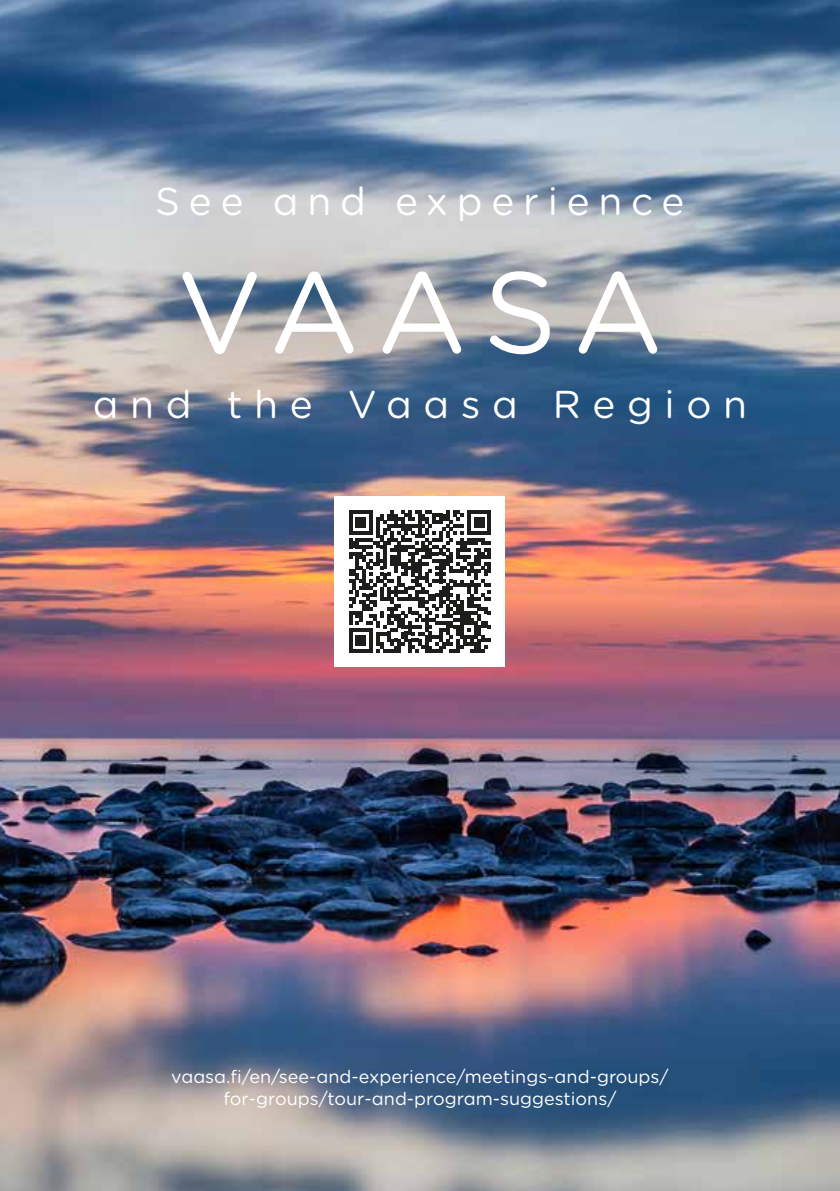
<style>
.page{position:relative;width:840px;height:1191px;background:#fff}
.page>*{position:absolute;margin:0;border:0;box-sizing:border-box;transform-origin:0 0}
.t1{font:115.2px "Gotham Rounded";letter-spacing:.14em;color:#fff}
.t2{font:38.8px "Gotham Rounded";letter-spacing:.3em;color:#fff}
.t3{font:38.8px "Gotham Rounded";letter-spacing:.235em;color:#fff}
.t4{font:18px/21.6px "Gotham Rounded";color:#fff;text-align:center}
</style>
<div class="page">
<img style="left:0;top:0;width:839px;height:1191px">
<div style="left:25px;top:115px;width:788px;height:382px;background:#1d1d1b;opacity:.75"></div>
<div style="left:334px;top:496px;width:171px;height:170px;background:#fff"></div>
<svg style="left:349px;top:510px;width:142px;height:142px"></svg>
<h2 class="t3" style="left:155px;top:174px;width:530px">See and experience</h2>
<h1 class="t1" style="left:177px;top:233px;width:487px">VAASA</h1>
<h2 class="t2" style="left:93px;top:377px;width:655px">and the Vaasa Region</h2>
<p class="t4" style="left:171px;top:1065px;width:498px">vaasa.fi/en/see-and-experience/meetings-and-groups/ for-groups/tour-and-program-suggestions/</p>
</div>
